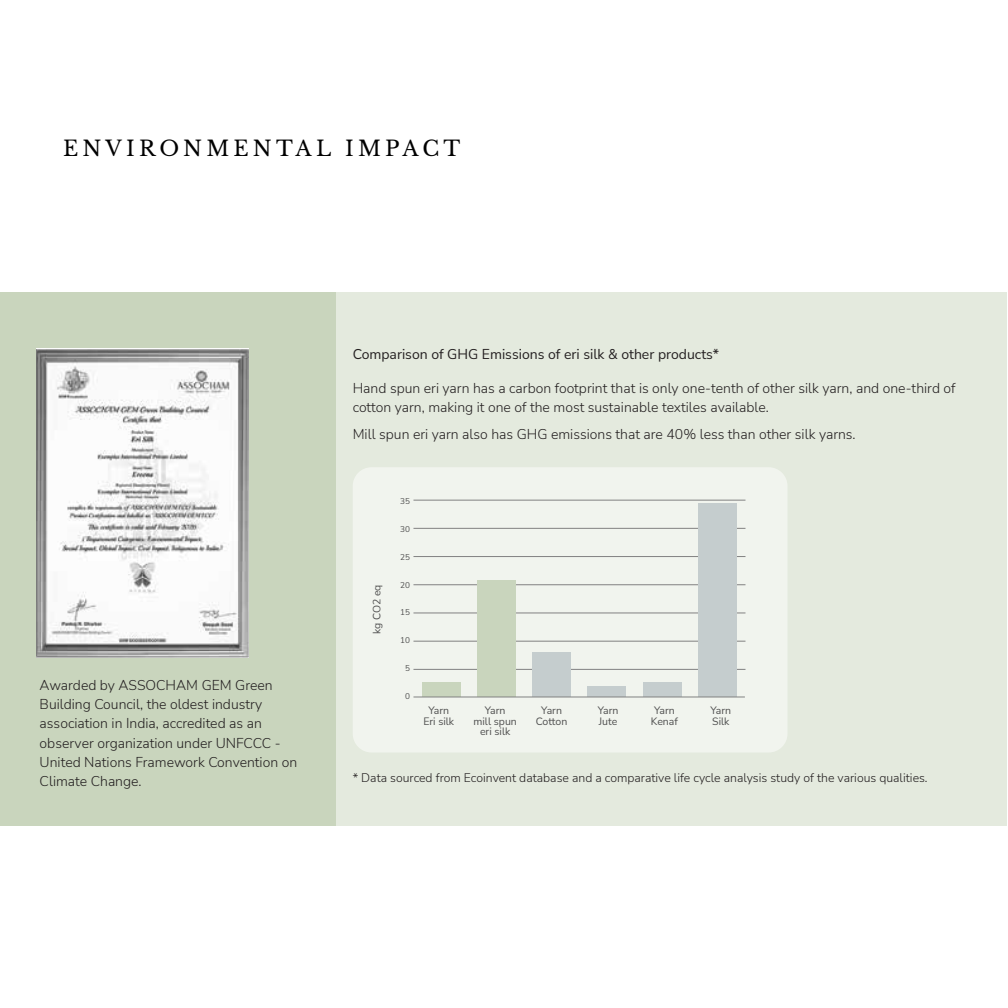
<style>
.page{position:relative;width:1008px;height:1008px;background:#fff}
.page>*{position:absolute;margin:0;border:0;box-sizing:border-box;transform-origin:0 0}
.t1{font:21px "Libre Baskerville";letter-spacing:.2em;color:#000}
.t2{font:300 14px/19.2px "Nunito Sans";color:#231f20}
.t3{font:14px "Nunito Sans";color:#231f20}
.t4{font:300 12.25px "Nunito Sans";color:#231f20}
.t5{font:10.5px/10.5px "Nunito Sans";color:#4e4e4e;text-align:center}
.t6{font:8.22px "Nunito Sans";color:#4e4e4e}
</style>
<div class="page">
<div style="left:336px;top:292px;width:670px;height:534px;background:#e4eade"></div>
<div style="left:0;top:292px;width:336px;height:534px;background:#c9d5bd"></div>
<img style="left:37px;top:348px;width:212px;height:310px">
<div style="left:353px;top:467px;width:434px;height:285px;background:#f1f4ee;border-radius:19px"></div>
<hr style="left:413px;top:669px;width:333px;height:1px;background:#818181">
<hr style="left:413px;top:641px;width:333px;height:1px;background:#818181">
<hr style="left:413px;top:613px;width:333px;height:1px;background:#818181">
<hr style="left:413px;top:584px;width:333px;height:1px;background:#818181">
<hr style="left:413px;top:556px;width:333px;height:1px;background:#818181">
<hr style="left:413px;top:528px;width:333px;height:1px;background:#818181">
<hr style="left:413px;top:500px;width:333px;height:1px;background:#818181">
<div style="left:422px;top:683px;width:38px;height:14px;background:#c9d5bd"></div>
<div style="left:477px;top:580px;width:39px;height:117px;background:#c9d5bd"></div>
<div style="left:532px;top:653px;width:39px;height:44px;background:#c5cdce"></div>
<div style="left:587px;top:686px;width:39px;height:11px;background:#c5cdce"></div>
<div style="left:643px;top:683px;width:38px;height:14px;background:#c5cdce"></div>
<div style="left:698px;top:503px;width:39px;height:194px;background:#c5cdce"></div>
<hr style="left:413px;top:697px;width:332px;height:1px;background:#818181">
<h1 class="t1" style="left:63px;top:135px;width:399px">ENVIRONMENTAL IMPACT</h1>
<p class="t3" style="left:353px;top:345px;width:368px">Comparison of GHG Emissions of eri silk &amp; other products*</p>
<p class="t2" style="left:353px;top:378px;width:604px">Hand spun eri yarn has a carbon footprint that is only one-tenth of other silk yarn, and one-third of cotton yarn, making it one of the most sustainable textiles available.</p>
<p class="t2" style="left:353px;top:424px;width:504px">Mill spun eri yarn also has GHG emissions that are 40% less than other silk yarns.</p>
<p class="t6" style="left:400px;top:495px;width:11px">35</p>
<p class="t6" style="left:400px;top:523px;width:11px">30</p>
<p class="t2" style="left:40px;top:675px;width:259px">Awarded by ASSOCHAM GEM Green Building Council, the oldest industry association in India, accredited as an observer organization under UNFCCC - United Nations Framework Convention on Climate Change.</p>
<p class="t5" style="left:371px;top:634px;width:51px;rotate:-90deg">kg CO2 eq</p>
<p class="t6" style="left:400px;top:551px;width:11px">25</p>
<p class="t6" style="left:400px;top:579px;width:11px">20</p>
<p class="t6" style="left:400px;top:607px;width:11px">15</p>
<p class="t6" style="left:400px;top:635px;width:11px">10</p>
<p class="t6" style="left:405px;top:663px;width:6px">5</p>
<p class="t6" style="left:405px;top:691px;width:6px">0</p>
<p class="t5" style="left:423px;top:705px;width:32px">Yarn<br>Eri silk</p>
<p class="t5" style="left:474px;top:705px;width:45px">Yarn<br>mill spun eri silk</p>
<p class="t5" style="left:536px;top:705px;width:33px">Yarn<br>Cotton</p>
<p class="t5" style="left:598px;top:705px;width:22px;text-align:left">Yarn<br>Jute</p>
<p class="t5" style="left:651px;top:705px;width:29px">Yarn<br>Kenaf</p>
<p class="t5" style="left:711px;top:705px;width:22px;text-align:left">Yarn<br>Silk</p>
<p class="t4" style="left:353px;top:769px;width:576px">* Data sourced from Ecoinvent database and a comparative life cycle analysis study of the various qualities.</p>
</div>
